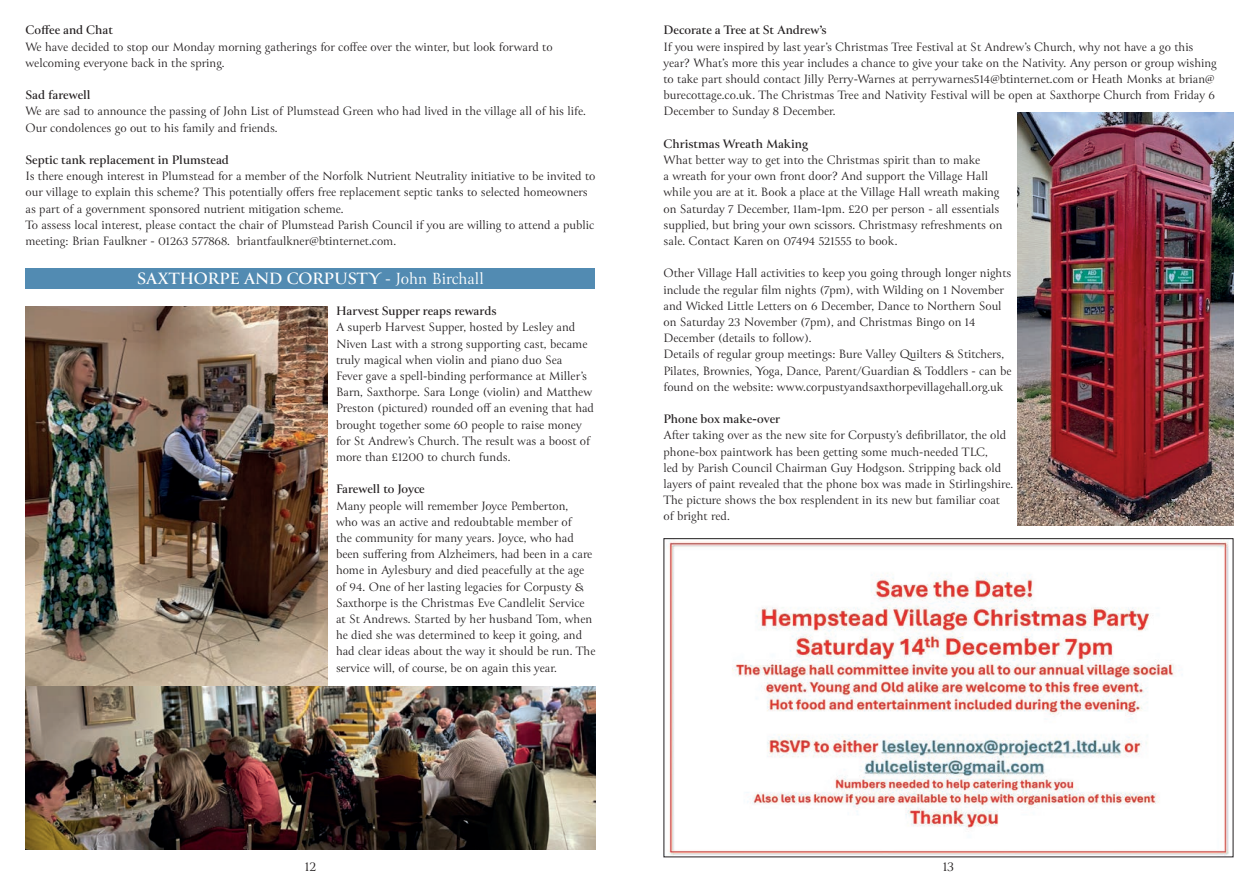
<style>
.page{position:relative;width:1259px;height:893px;background:#fff}
.page>*{position:absolute;margin:0;border:0;box-sizing:border-box;transform-origin:0 0}
.t1{font:700 18px "Canto";color:#fff}
.t2{font:15px "Canto";color:#231f20}
.t3{font:13.5px/16.2px "Canto";color:#231f20}
.t4{font:700 13.5px "Canto";color:#231f20}
.s1{font-weight:400}
</style>
<div class="page">
<div style="left:26px;top:269px;width:569px;height:20px;background:#528bb2"></div>
<img style="left:26px;top:306px;width:301px;height:380px">
<img style="left:26px;top:686px;width:569px;height:164px">
<img style="left:1018px;top:113px;width:215px;height:412px">
<img style="left:666px;top:540px;width:563px;height:315px">
<p class="t4" style="left:26px;top:22px;width:89px">Coffee and Chat</p>
<p class="t3" style="left:26px;top:39px;width:528px">We have decided to stop our Monday morning gatherings for coffee over the winter, but look forward to welcoming everyone back in the spring.</p>
<p class="t4" style="left:26px;top:87px;width:67px">Sad farewell</p>
<p class="t3" style="left:26px;top:104px;width:562px">We are sad to announce the passing of John List of Plumstead Green who had lived in the village all of his life.<br>Our condolences go out to his family and friends.</p>
<p class="t4" style="left:26px;top:151px;width:205px">Septic tank replacement in Plumstead</p>
<p class="t3" style="left:26px;top:169px;width:571px">Is there enough interest in Plumstead for a member of the Norfolk Nutrient Neutrality initiative to be invited to our village to explain this scheme? This potentially offers free replacement septic tanks to selected homeowners as part of a government sponsored nutrient mitigation scheme.<br>To assess local interest, please contact the chair of Plumstead Parish Council if you are willing to attend a public meeting: Brian Faulkner - 01263 577868. briantfaulkner@btinternet.com.</p>
<h1 class="t1" style="left:137px;top:268px;width:348px">SAXTHORPE AND CORPUSTY <span class="s1">- John Birchall</span></h1>
<p class="t4" style="left:336px;top:303px;width:162px">Harvest Supper reaps rewards</p>
<p class="t3" style="left:336px;top:320px;width:259px">A superb Harvest Supper, hosted by Lesley and Niven Last with a strong supporting cast, became truly magical when violin and piano duo Sea<br>Fever gave a spell-binding performance at Miller’s Barn, Saxthorpe. Sara Longe (violin) and Matthew Preston (pictured) rounded off an evening that had brought together some 60 people to raise money for St Andrew’s Church. The result was a boost of more than £1200 to church funds.</p>
<p class="t4" style="left:336px;top:481px;width:90px">Farewell to Joyce</p>
<p class="t3" style="left:336px;top:498px;width:261px">Many people will remember Joyce Pemberton,<br>who was an active and redoubtable member of<br>the community for many years. Joyce, who had been suffering from Alzheimers, had been in a care home in Aylesbury and died peacefully at the age of 94. One of her lasting legacies for Corpusty &amp; Saxthorpe is the Christmas Eve Candlelit Service at St Andrews. Started by her husband Tom, when he died she was determined to keep it going, and had clear ideas about the way it should be run. The service will, of course, be on again this year.</p>
<p class="t4" style="left:663px;top:22px;width:165px">Decorate a Tree at St Andrew’s</p>
<p class="t3" style="left:663px;top:39px;width:555px">If you were inspired by last year’s Christmas Tree Festival at St Andrew’s Church, why not have a go this year? What’s more this year includes a chance to give your take on the Nativity. Any person or group wishing to take part should contact Jilly Perry-Warnes at perrywarnes514@btinternet.com or Heath Monks at brian@ burecottage.co.uk. The Christmas Tree and Nativity Festival will be open at Saxthorpe Church from Friday 6<br>December to Sunday 8 December.</p>
<p class="t4" style="left:663px;top:135px;width:146px">Christmas Wreath Making</p>
<p class="t3" style="left:663px;top:153px;width:340px">What better way to get into the Christmas spirit than to make<br>a wreath for your own front door? And support the Village Hall while you are at it. Book a place at the Village Hall wreath making on Saturday 7 December, 11am-1pm. £20 per person - all essentials supplied, but bring your own scissors. Christmasy refreshments on sale. Contact Karen on 07494 521555 to book.</p>
<p class="t3" style="left:663px;top:266px;width:350px">Other Village Hall activities to keep you going through longer nights include the regular film nights (7pm), with Wilding on 1 November and Wicked Little Letters on 6 December, Dance to Northern Soul on Saturday 23 November (7pm), and Christmas Bingo on 14<br>December (details to follow).<br>Details of regular group meetings: Bure Valley Quilters &amp; Stitchers, Pilates, Brownies, Yoga, Dance, Parent/Guardian &amp; Toddlers - can be found on the website: www.corpustyandsaxthorpevillagehall.org.uk</p>
<p class="t4" style="left:663px;top:411px;width:118px">Phone box make-over</p>
<p class="t3" style="left:663px;top:428px;width:351px">After taking over as the new site for Corpusty’s defibrillator, the old phone-box paintwork has been getting some much-needed TLC,<br>led by Parish Council Chairman Guy Hodgson. Stripping back old layers of paint revealed that the phone box was made in Stirlingshire.<br>The picture shows the box resplendent in its new but familiar coat of bright red.</p>
<p class="t2" style="left:305px;top:857px;width:13px">12</p>
<p class="t2" style="left:943px;top:857px;width:13px">13</p>
</div>
